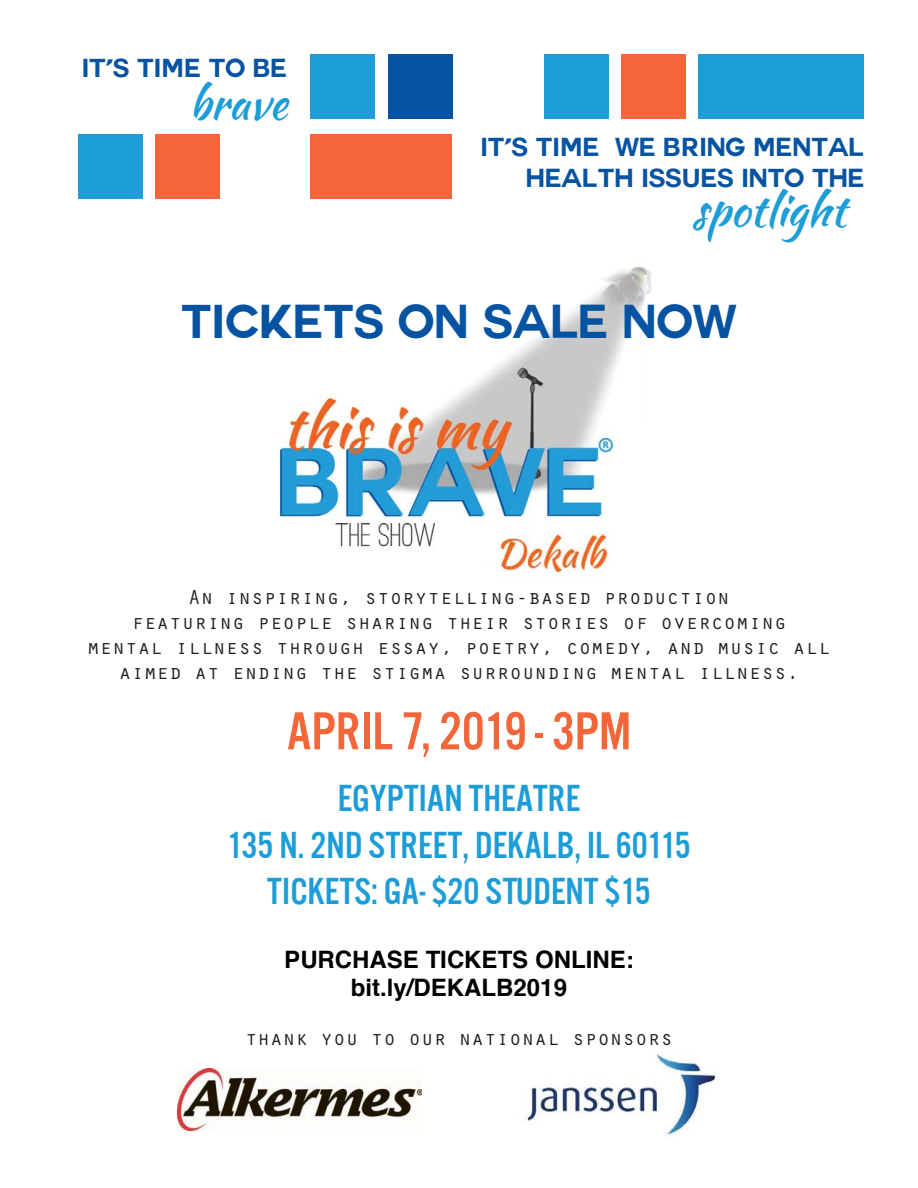
<style>
.page{position:relative;width:918px;height:1188px;background:#fff}
.page>*{position:absolute;margin:0;border:0;box-sizing:border-box;transform-origin:0 0}
.t1{font:55.5px "U.S.101";color:#f26639}
.t2{font:700 46.5px "Couture";color:#0654a1}
.t3{font:45px "Kaushan Script";color:#1d9dd8}
.t4{font:39px/46.8px "U.S.101";color:#1d9dd8;text-align:center}
.t5{font:700 25.5px/30.6px "Couture";color:#0654a1;text-align:right}
.t6{font:700 24px/28.8px "Helvetica";color:#000;text-align:center}
.t7{font:21px/25.2px "Orator Std";color:#231f20;text-align:center}
.s1{font-family:"Informal 011 BT";font-weight:400}
</style>
<div class="page">
<img style="left:526px;top:1054px;width:190px;height:81px">
<div style="left:621px;top:54px;width:65px;height:64px;background:#f26639"></div>
<div style="left:311px;top:135px;width:141px;height:64px;background:#f26639"></div>
<div style="left:156px;top:135px;width:64px;height:64px;background:#f26639"></div>
<div style="left:544px;top:54px;width:65px;height:64px;background:#1d9dd8"></div>
<div style="left:311px;top:54px;width:64px;height:64px;background:#1d9dd8"></div>
<div style="left:698px;top:54px;width:166px;height:64px;background:#1d9dd8"></div>
<div style="left:78px;top:135px;width:64px;height:64px;background:#1d9dd8"></div>
<div style="left:388px;top:54px;width:64px;height:64px;background:#0553a2"></div>
<img style="left:278px;top:266px;width:373px;height:307px">
<img style="left:177px;top:1068px;width:244px;height:62px">
<p class="t5" style="left:82px;top:53px;width:207px">IT<span class="s1">’</span>S TIME TO BE</p>
<h3 class="t3" style="left:189px;top:77px;width:100px">brave</h3>
<p class="t5" style="left:481px;top:132px;width:385px">IT<span class="s1">’</span>S TIME WE BRING MENTAL<br>HEALTH ISSUES INTO THE</p>
<h3 class="t3" style="left:692px;top:185px;width:155px">spotlight</h3>
<h2 class="t2" style="left:181px;top:295px;width:557px">TICKETS ON SALE NOW</h2>
<p class="t7" style="left:87px;top:584px;width:745px">An inspiring, storytelling-based production<br>featuring people sharing their stories of overcoming<br>mental illness through essay, poetry, comedy, and music all aimed at ending the stigma surrounding mental illness.</p>
<h1 class="t1" style="left:286px;top:702px;width:346px">APRIL 7, 2019 - 3PM</h1>
<h3 class="t4" style="left:227px;top:776px;width:465px">EGYPTIAN THEATRE<br>135 N. 2ND STREET, DEKALB, IL 60115<br>TICKETS: GA- $20 STUDENT $15</h3>
<p class="t6" style="left:284px;top:947px;width:351px">PURCHASE TICKETS ONLINE: bit.ly/DEKALB2019</p>
<p class="t7" style="left:245px;top:1025px;width:429px">thank you to our national sponsors</p>
</div>
